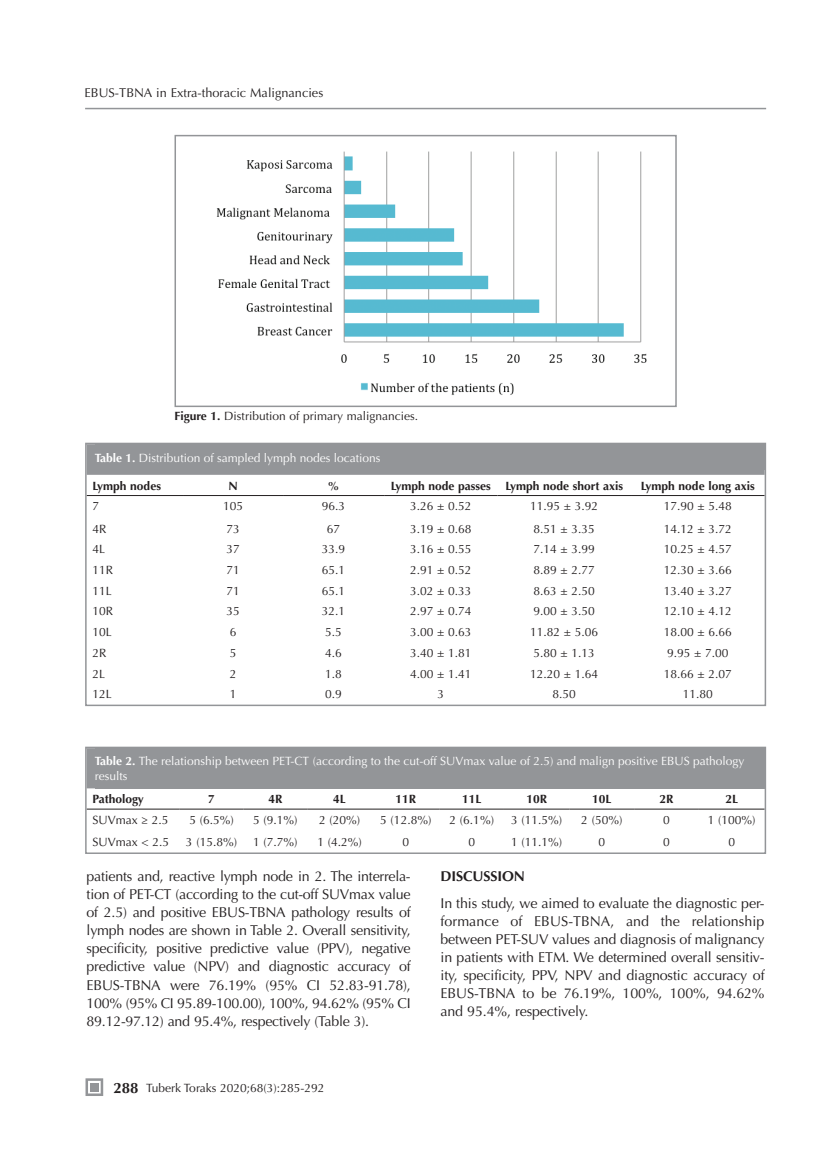
<style>
.page{position:relative;width:830px;height:1170px;background:#fff}
.page>*{position:absolute;margin:0;border:0;box-sizing:border-box;transform-origin:0 0}
.t1{font:700 15px "Optima LT Std";color:#231f20}
.t2{font:14.25px/18px "Optima LT Std";letter-spacing:-.02em;color:#231f20;text-align:justify}
.t3{font:700 14.25px "Optima LT Std";letter-spacing:-.01em;color:#231f20}
.t4{font:12.75px "Optima LT Std";color:#231f20}
.t5{font:12px "Optima LT Std";color:#231f20}
.t6{font:12px/14.4px "Optima LT Std";color:#fff}
.t7{font:700 12px "Optima LT Std";color:#231f20}
.s1{font-weight:700}
</style>
<div class="page">
<hr style="left:85px;top:108px;width:680px;height:1px;background:#939598">
<svg style="left:85px;top:1078px;width:18px;height:17px"></svg>
<div style="left:90px;top:1082px;width:8px;height:9px;background:#939598"></div>
<img style="left:216px;top:151px;width:431px;height:244px">
<div style="left:174px;top:135px;width:502px;height:272px;border:2px solid #939598"></div>
<svg style="left:88px;top:445px;width:674px;height:30px;background:#96989b"></svg>
<hr style="left:87px;top:495px;width:96px;height:1px;background:#231f20">
<hr style="left:183px;top:495px;width:100px;height:1px;background:#231f20">
<hr style="left:283px;top:495px;width:101px;height:1px;background:#231f20">
<hr style="left:384px;top:495px;width:113px;height:1px;background:#231f20">
<hr style="left:497px;top:495px;width:133px;height:1px;background:#231f20">
<hr style="left:630px;top:495px;width:134px;height:1px;background:#231f20">
<div style="left:95px;top:444px;width:668px;height:26px;background:#939598"></div>
<div style="left:85px;top:442px;width:680px;height:264px;border:2px solid #939598"></div>
<hr style="left:87px;top:808px;width:92px;height:1px;background:#231f20">
<hr style="left:179px;top:808px;width:64px;height:1px;background:#231f20">
<hr style="left:243px;top:808px;width:64px;height:1px;background:#231f20">
<hr style="left:307px;top:808px;width:65px;height:1px;background:#231f20">
<hr style="left:372px;top:808px;width:67px;height:1px;background:#231f20">
<hr style="left:439px;top:808px;width:64px;height:1px;background:#231f20">
<hr style="left:503px;top:808px;width:66px;height:1px;background:#231f20">
<hr style="left:569px;top:808px;width:65px;height:1px;background:#231f20">
<hr style="left:634px;top:808px;width:64px;height:1px;background:#231f20">
<hr style="left:698px;top:808px;width:66px;height:1px;background:#231f20">
<div style="left:95px;top:748px;width:668px;height:40px;background:#939598"></div>
<div style="left:85px;top:746px;width:680px;height:107px;border:2px solid #939598"></div>
<p class="t4" style="left:84px;top:86px;width:240px">EBUS-TBNA in Extra-thoracic Malignancies</p>
<p class="t5" style="left:174px;top:409px;width:245px"><span class="s1">Figure 1.</span> Distribution of primary malignancies.</p>
<p class="t6" style="left:95px;top:450px;width:287px"><span class="s1">Table 1.</span> Distribution of sampled lymph nodes locations</p>
<p class="t7" style="left:92px;top:478px;width:70px">Lymph nodes</p>
<p class="t7" style="left:228px;top:478px;width:11px">N</p>
<p class="t7" style="left:327px;top:478px;width:13px">%</p>
<p class="t7" style="left:390px;top:478px;width:234px">Lymph node passes Lymph node short axis</p>
<p class="t7" style="left:640px;top:478px;width:115px">Lymph node long axis</p>
<p class="t5" style="left:92px;top:499px;width:8px">7</p>
<p class="t5" style="left:223px;top:499px;width:22px">105</p>
<p class="t5" style="left:322px;top:499px;width:25px">96.3</p>
<p class="t5" style="left:410px;top:499px;width:63px">3.26 ± 0.52</p>
<p class="t5" style="left:530px;top:499px;width:69px">11.95 ± 3.92</p>
<p class="t5" style="left:663px;top:499px;width:69px">17.90 ± 5.48</p>
<p class="t5" style="left:92px;top:521px;width:16px">4R</p>
<p class="t5" style="left:226px;top:521px;width:15px">73</p>
<p class="t5" style="left:327px;top:521px;width:15px">67</p>
<p class="t5" style="left:410px;top:521px;width:63px">3.19 ± 0.68</p>
<p class="t5" style="left:533px;top:521px;width:63px">8.51 ± 3.35</p>
<p class="t5" style="left:663px;top:521px;width:69px">14.12 ± 3.72</p>
<p class="t5" style="left:92px;top:542px;width:14px">4L</p>
<p class="t5" style="left:226px;top:542px;width:15px">37</p>
<p class="t5" style="left:322px;top:542px;width:25px">33.9</p>
<p class="t5" style="left:410px;top:542px;width:63px">3.16 ± 0.55</p>
<p class="t5" style="left:533px;top:542px;width:63px">7.14 ± 3.99</p>
<p class="t5" style="left:663px;top:542px;width:69px">10.25 ± 4.57</p>
<p class="t5" style="left:92px;top:563px;width:22px">11R</p>
<p class="t5" style="left:226px;top:563px;width:15px">71</p>
<p class="t5" style="left:322px;top:563px;width:25px">65.1</p>
<p class="t5" style="left:410px;top:563px;width:63px">2.91 ± 0.52</p>
<p class="t5" style="left:533px;top:563px;width:63px">8.89 ± 2.77</p>
<p class="t5" style="left:663px;top:563px;width:69px">12.30 ± 3.66</p>
<p class="t5" style="left:92px;top:583px;width:21px">11L</p>
<p class="t5" style="left:226px;top:583px;width:15px">71</p>
<p class="t5" style="left:322px;top:583px;width:25px">65.1</p>
<p class="t5" style="left:410px;top:583px;width:63px">3.02 ± 0.33</p>
<p class="t5" style="left:533px;top:583px;width:63px">8.63 ± 2.50</p>
<p class="t5" style="left:663px;top:583px;width:69px">13.40 ± 3.27</p>
<p class="t5" style="left:92px;top:604px;width:22px">10R</p>
<p class="t5" style="left:226px;top:604px;width:15px">35</p>
<p class="t5" style="left:322px;top:604px;width:25px">32.1</p>
<p class="t5" style="left:410px;top:604px;width:63px">2.97 ± 0.74</p>
<p class="t5" style="left:533px;top:604px;width:63px">9.00 ± 3.50</p>
<p class="t5" style="left:663px;top:604px;width:69px">12.10 ± 4.12</p>
<p class="t5" style="left:92px;top:625px;width:21px">10L</p>
<p class="t5" style="left:229px;top:625px;width:8px">6</p>
<p class="t5" style="left:325px;top:625px;width:18px">5.5</p>
<p class="t5" style="left:410px;top:625px;width:63px">3.00 ± 0.63</p>
<p class="t5" style="left:530px;top:625px;width:69px">11.82 ± 5.06</p>
<p class="t5" style="left:663px;top:625px;width:69px">18.00 ± 6.66</p>
<p class="t5" style="left:92px;top:645px;width:16px">2R</p>
<p class="t5" style="left:229px;top:645px;width:8px">5</p>
<p class="t5" style="left:325px;top:645px;width:18px">4.6</p>
<p class="t5" style="left:410px;top:645px;width:63px">3.40 ± 1.81</p>
<p class="t5" style="left:533px;top:645px;width:63px">5.80 ± 1.13</p>
<p class="t5" style="left:666px;top:645px;width:63px">9.95 ± 7.00</p>
<p class="t5" style="left:92px;top:666px;width:14px">2L</p>
<p class="t5" style="left:229px;top:666px;width:8px">2</p>
<p class="t5" style="left:325px;top:666px;width:18px">1.8</p>
<p class="t5" style="left:410px;top:666px;width:63px">4.00 ± 1.41</p>
<p class="t5" style="left:530px;top:666px;width:69px">12.20 ± 1.64</p>
<p class="t5" style="left:663px;top:666px;width:69px">18.66 ± 2.07</p>
<p class="t5" style="left:92px;top:687px;width:21px">12L</p>
<p class="t5" style="left:229px;top:687px;width:8px">1</p>
<p class="t5" style="left:325px;top:687px;width:18px">0.9</p>
<p class="t5" style="left:437px;top:687px;width:8px">3</p>
<p class="t5" style="left:552px;top:687px;width:25px">8.50</p>
<p class="t5" style="left:682px;top:687px;width:32px">11.80</p>
<p class="t6" style="left:95px;top:754px;width:651px"><span class="s1">Table 2.</span> The relationship between PET-CT (according to the cut-off SUVmax value of 2.5) and malign positive EBUS pathology results</p>
<p class="t7" style="left:92px;top:791px;width:53px">Pathology</p>
<p class="t7" style="left:208px;top:791px;width:8px">7</p>
<p class="t7" style="left:268px;top:791px;width:16px">4R</p>
<p class="t7" style="left:333px;top:791px;width:14px">4L</p>
<p class="t7" style="left:395px;top:791px;width:22px">11R</p>
<p class="t7" style="left:462px;top:791px;width:21px">11L</p>
<p class="t7" style="left:526px;top:791px;width:22px">10R</p>
<p class="t7" style="left:592px;top:791px;width:21px">10L</p>
<p class="t7" style="left:659px;top:791px;width:16px">2R</p>
<p class="t7" style="left:725px;top:791px;width:14px">2L</p>
<p class="t5" style="left:93px;top:812px;width:77px">SUVmax ≥ 2.5</p>
<p class="t5" style="left:189px;top:812px;width:46px">5 (6.5%)</p>
<p class="t5" style="left:253px;top:812px;width:46px">5 (9.1%)</p>
<p class="t5" style="left:319px;top:812px;width:43px">2 (20%)</p>
<p class="t5" style="left:380px;top:812px;width:53px">5 (12.8%)</p>
<p class="t5" style="left:449px;top:812px;width:46px">2 (6.1%)</p>
<p class="t5" style="left:511px;top:812px;width:53px">3 (11.5%)</p>
<p class="t5" style="left:581px;top:812px;width:43px">2 (50%)</p>
<p class="t5" style="left:663px;top:812px;width:8px">0</p>
<p class="t5" style="left:707px;top:812px;width:49px">1 (100%)</p>
<p class="t5" style="left:92px;top:835px;width:78px">SUVmax &lt; 2.5</p>
<p class="t5" style="left:186px;top:835px;width:53px">3 (15.8%)</p>
<p class="t5" style="left:253px;top:835px;width:46px">1 (7.7%)</p>
<p class="t5" style="left:317px;top:835px;width:46px">1 (4.2%)</p>
<p class="t5" style="left:402px;top:835px;width:8px">0</p>
<p class="t5" style="left:468px;top:835px;width:8px">0</p>
<p class="t5" style="left:511px;top:835px;width:53px">1 (11.1%)</p>
<p class="t5" style="left:598px;top:835px;width:8px">0</p>
<p class="t5" style="left:663px;top:835px;width:8px">0</p>
<p class="t5" style="left:728px;top:835px;width:8px">0</p>
<p class="t2" style="left:87px;top:867px;width:325px">patients and, reactive lymph node in 2. The interrela&shy;tion of PET-CT (according to the cut-off SUVmax value of 2.5) and positive EBUS-TBNA pathology results of lymph nodes are shown in Table 2. Overall sensitivity, specificity, positive predictive value (PPV), negative predictive value (NPV) and diagnostic accuracy of EBUS-TBNA were 76.19% (95% CI 52.83-91.78), 100% (95% CI 95.89-100.00), 100%, 94.62% (95% CI 89.12-97.12) and 95.4%, respectively (Table 3).</p>
<p class="t3" style="left:440px;top:868px;width:86px">DISCUSSION</p>
<p class="t2" style="left:440px;top:894px;width:325px">In this study, we aimed to evaluate the diagnostic per&shy;formance of EBUS-TBNA, and the relationship between PET-SUV values and diagnosis of malignancy in patients with ETM. We determined overall sensitiv&shy;ity, specificity, PPV, NPV and diagnostic accuracy of EBUS-TBNA to be 76.19%, 100%, 100%, 94.62% and 95.4%, respectively.</p>
<p class="t1" style="left:113px;top:1078px;width:27px">288</p>
<p class="t5" style="left:146px;top:1080px;width:180px">Tuberk Toraks 2020;68(3):285-292</p>
</div>
